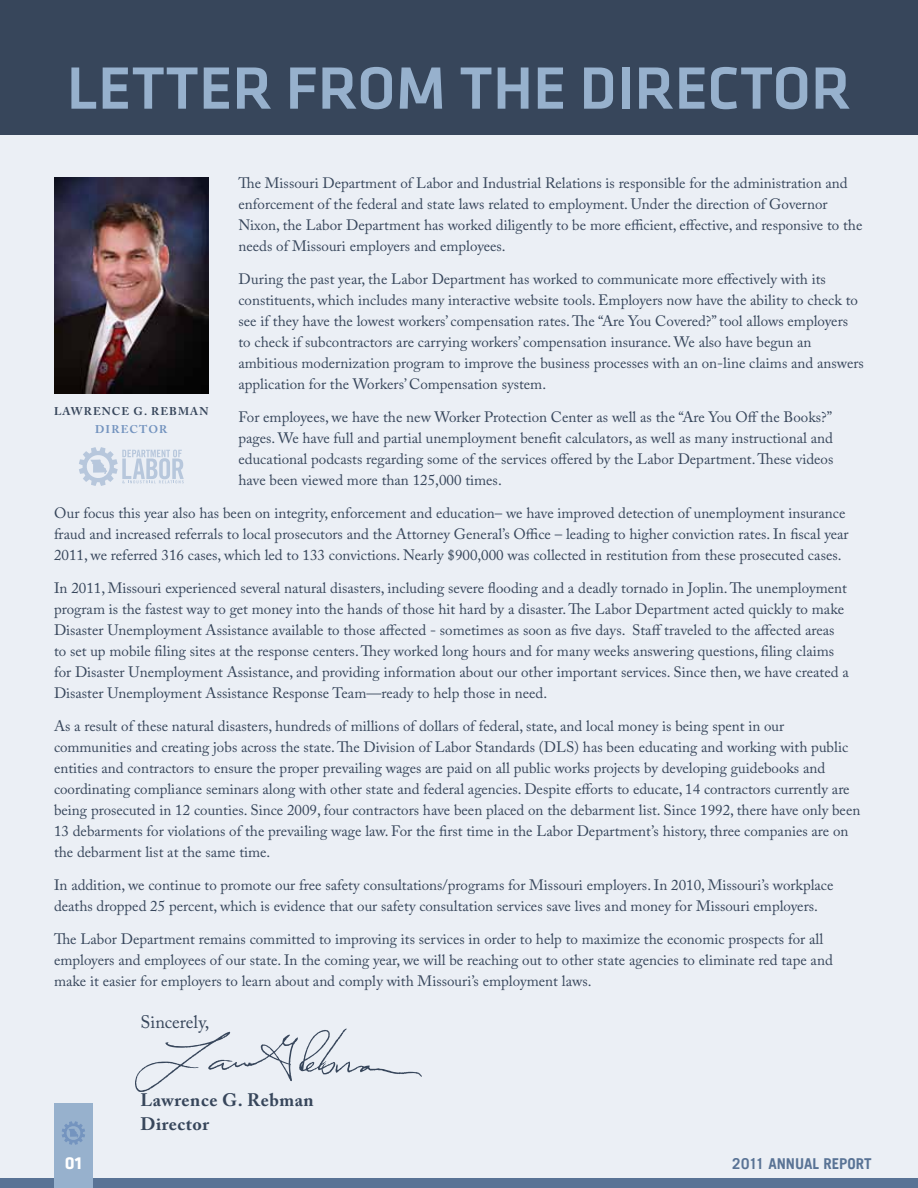
<style>
.page{position:relative;width:918px;height:1188px;background:#ebeff5}
.page>*{position:absolute;margin:0;border:0;box-sizing:border-box;transform-origin:0 0}
.t1{font:500 61.8px "Klavika";color:#97b1cd}
.t2{font:700 18px/24px "Adobe Caslon Pro";letter-spacing:.03em;color:#37465b}
.t3{font:18px "Adobe Caslon Pro";color:#37465b}
.t4{font:700 18px "Klavika";color:#fff}
.t5{font:15px/21px "Adobe Caslon Pro";color:#37465b}
.t6{font:700 15px "Trade Gothic LT";color:#597395}
.t7{font:700 11.25px "Adobe Caslon Pro";letter-spacing:.095em;color:#37465b}
.t8{font:700 11.25px "Adobe Caslon Pro";letter-spacing:.1em;color:#7494bf}
</style>
<div class="page">
<div style="left:0;top:0;width:918px;height:135px;background:#37465b"></div>
<div style="left:0;top:1178px;width:918px;height:10px;background:#597395"></div>
<div style="left:54px;top:1104px;width:39px;height:84px;background:#97b1cd"></div>
<svg style="left:62px;top:1121px;width:23px;height:24px"></svg>
<img style="left:54px;top:177px;width:155px;height:216px">
<svg style="left:79px;top:447px;width:105px;height:39px"></svg>
<svg style="left:135px;top:1028px;width:287px;height:64px"></svg>
<h1 class="t1" style="left:67px;top:55px;width:786px">LETTER FROM THE DIRECTOR</h1>
<p class="t5" style="left:238px;top:172px;width:625px">The Missouri Department of Labor and Industrial Relations is responsible for the administration and enforcement of the federal and state laws related to employment. Under the direction of Governor Nixon, the Labor Department has worked diligently to be more efficient, effective, and responsive to the needs of Missouri employers and employees.</p>
<p class="t5" style="left:238px;top:268px;width:627px">During the past year, the Labor Department has worked to communicate more effectively with its constituents, which includes many interactive website tools. Employers now have the ability to check to see if they have the lowest workers’ compensation rates. The “Are You Covered?” tool allows employers to check if subcontractors are carrying workers’ compensation insurance. We also have begun an ambitious modernization program to improve the business processes with an on-line claims and answers application for the Workers’ Compensation system.</p>
<p class="t5" style="left:238px;top:406px;width:596px;text-align:justify">For employees, we have the new Worker Protection Center as well as the “Are You Off the Books?” pages. We have full and partial unemployment benefit calculators, as well as many instructional and educational podcasts regarding some of the services offered by the Labor Department. These videos have been viewed more than 125,000 times.</p>
<p class="t5" style="left:54px;top:502px;width:796px">Our focus this year also has been on integrity, enforcement and education– we have improved detection of unemployment insurance fraud and increased referrals to local prosecutors and the Attorney General’s Office – leading to higher conviction rates. In fiscal year<br>2011, we referred 316 cases, which led to 133 convictions. Nearly $900,000 was collected in restitution from these prosecuted cases.</p>
<p class="t5" style="left:54px;top:577px;width:796px">In 2011, Missouri experienced several natural disasters, including severe flooding and a deadly tornado in Joplin. The unemployment program is the fastest way to get money into the hands of those hit hard by a disaster. The Labor Department acted quickly to make Disaster Unemployment Assistance available to those affected - sometimes as soon as five days. Staff traveled to the affected areas to set up mobile filing sites at the response centers. They worked long hours and for many weeks answering questions, filing claims for Disaster Unemployment Assistance, and providing information about our other important services. Since then, we have created a Disaster Unemployment Assistance Response Team—ready to help those in need.</p>
<p class="t5" style="left:54px;top:715px;width:808px">As a result of these natural disasters, hundreds of millions of dollars of federal, state, and local money is being spent in our communities and creating jobs across the state. The Division of Labor Standards (DLS) has been educating and working with public entities and contractors to ensure the proper prevailing wages are paid on all public works projects by developing guidebooks and coordinating compliance seminars along with other state and federal agencies. Despite efforts to educate, 14 contractors currently are being prosecuted in 12 counties. Since 2009, four contractors have been placed on the debarment list. Since 1992, there have only been 13 debarments for violations of the prevailing wage law. For the first time in the Labor Department’s history, three companies are on the debarment list at the same time.</p>
<p class="t5" style="left:54px;top:874px;width:781px">In addition, we continue to promote our free safety consultations/programs for Missouri employers. In 2010, Missouri’s workplace deaths dropped 25 percent, which is evidence that our safety consultation services save lives and money for Missouri employers.</p>
<p class="t5" style="left:54px;top:928px;width:780px">The Labor Department remains committed to improving its services in order to help to maximize the economic prospects for all employers and employees of our state. In the coming year, we will be reaching out to other state agencies to eliminate red tape and make it easier for employers to learn about and comply with Missouri’s employment laws.</p>
<p class="t7" style="left:54px;top:405px;width:156px">LAWRENCE G. REBMAN</p>
<p class="t8" style="left:95px;top:423px;width:74px">DIRECTOR</p>
<p class="t3" style="left:140px;top:1011px;width:70px">Sincerely,</p>
<p class="t2" style="left:140px;top:1087px;width:175px">Lawrence G. Rebman<br>Director</p>
<p class="t4" style="left:65px;top:1153px;width:18px">01</p>
<p class="t6" style="left:732px;top:1155px;width:141px">2011 ANNUAL REPORT</p>
</div>
